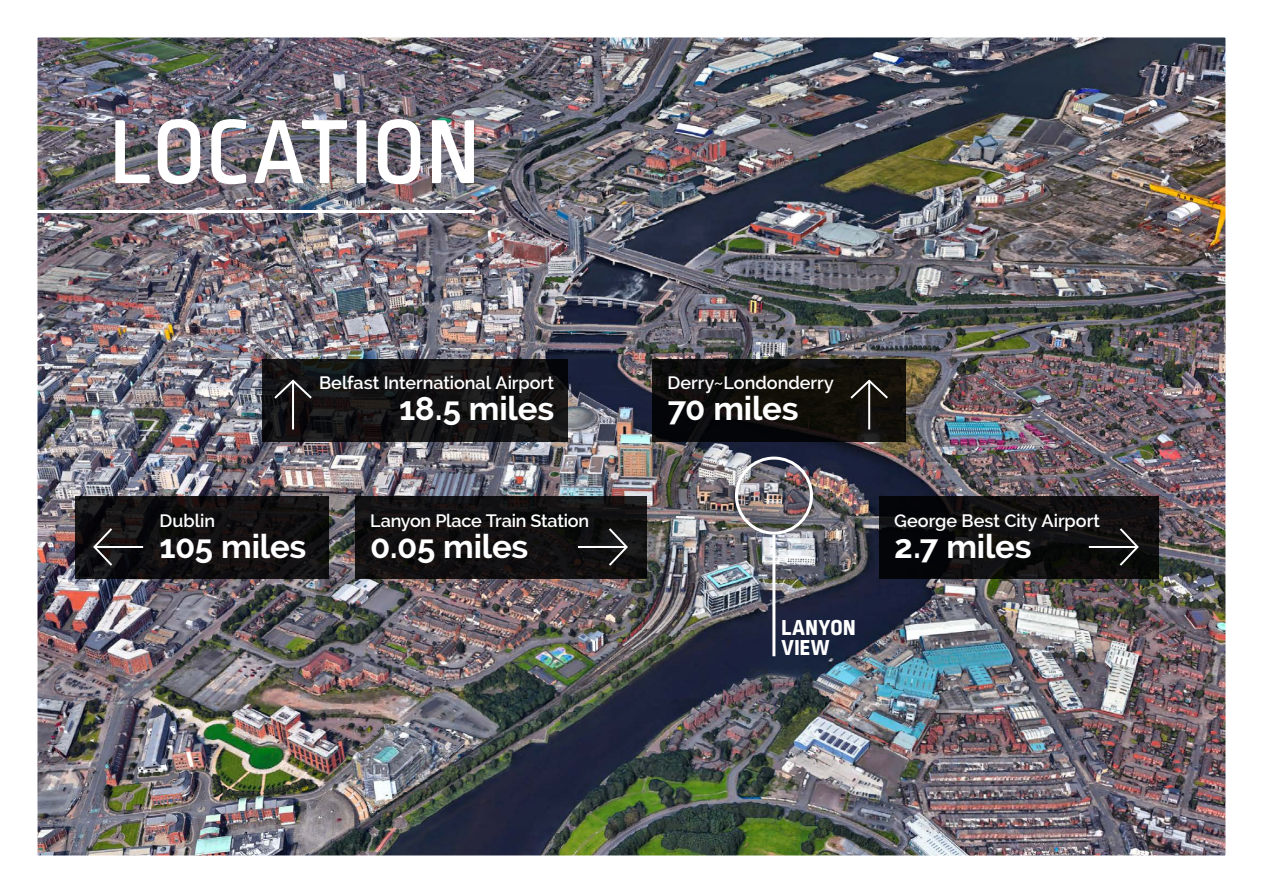
<style>
.page{position:relative;width:1263px;height:893px;background:#fff}
.page>*{position:absolute;margin:0;border:0;box-sizing:border-box;transform-origin:0 0}
.t1{font:500 96px "Ropa Mix Pro";letter-spacing:-.01em;color:#fff}
.t2{font:700 33px "Raleway";letter-spacing:-.01em;color:#fff}
.t3{font:800 22.8px/19.5px "Ropa Mix Pro";letter-spacing:.025em;color:#fff}
.t4{font:600 18px "Raleway";color:#fff}
</style>
<div class="page">
<img style="left:37px;top:37px;width:1189px;height:819px">
<h1 class="t1" style="left:109px;top:99px;width:373px">LOCATION</h1>
<p class="t4" style="left:319px;top:372px;width:237px">Belfast International Airport</p>
<h2 class="t2" style="left:399px;top:390px;width:157px">18.5 miles</h2>
<p class="t4" style="left:160px;top:510px;width:57px">Dublin</p>
<h2 class="t2" style="left:160px;top:528px;width:148px">105 miles</h2>
<p class="t4" style="left:370px;top:510px;width:220px">Lanyon Place Train Station</p>
<h2 class="t2" style="left:370px;top:528px;width:160px">0.05 miles</h2>
<p class="t4" style="left:667px;top:372px;width:168px">Derry~Londonderry</p>
<h2 class="t2" style="left:667px;top:390px;width:133px">70 miles</h2>
<p class="t3" style="left:781px;top:619px;width:75px">LANYON<br>VIEW</p>
<p class="t4" style="left:894px;top:510px;width:208px">George Best City Airport</p>
<h2 class="t2" style="left:894px;top:528px;width:139px">2.7 miles</h2>
</div>
